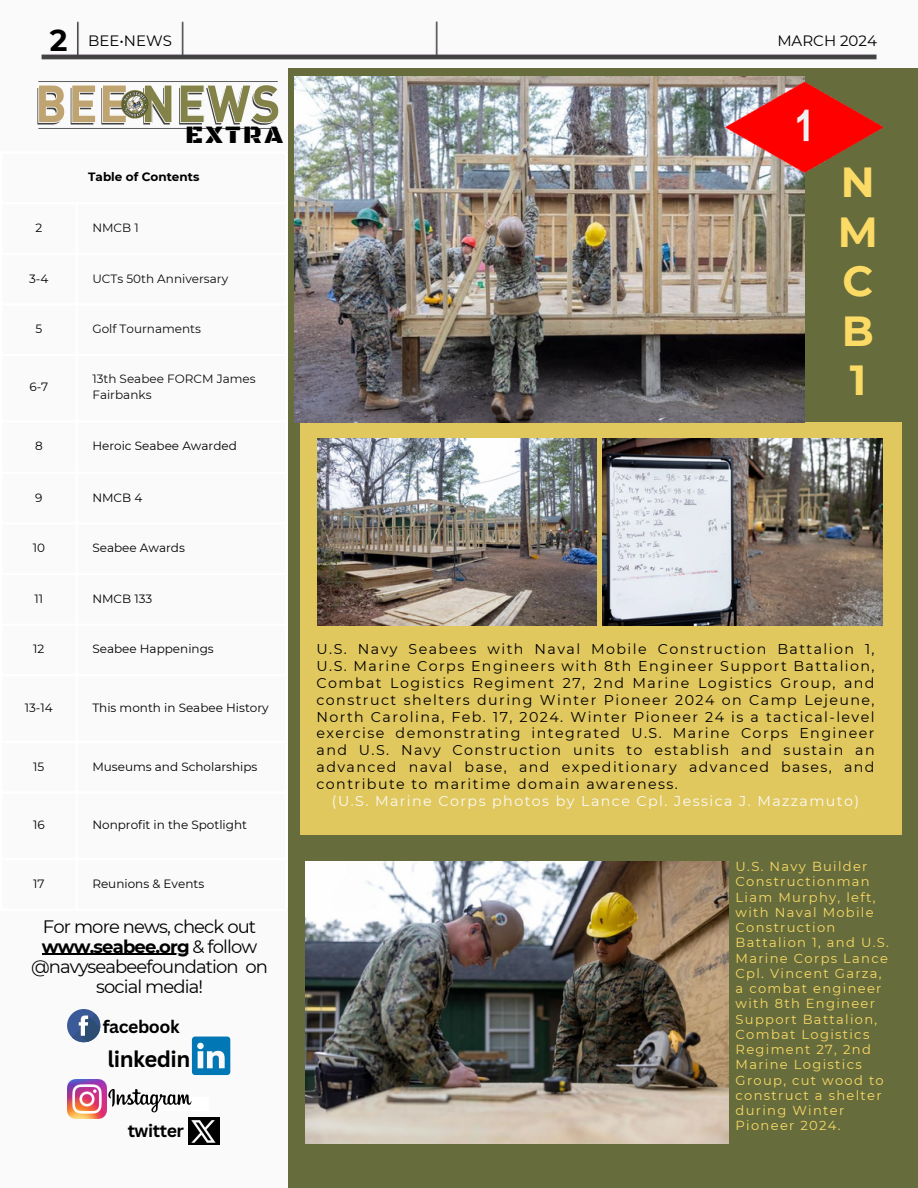
<style>
.page{position:relative;width:918px;height:1188px;background:#fafafa}
.page>*{position:absolute;margin:0;border:0;box-sizing:border-box;transform-origin:0 0}
.t1{font:700 42px/49.5px "Montserrat";color:#fbdb65;text-align:justify}
.t2{font:700 30px "Montserrat";color:#000}
.t3{font:25.65px "Black Ops One";letter-spacing:.1em;color:#000}
.t4{font:700 22.05px "Canva Sans";letter-spacing:-.025em;color:#000}
.t5{font:18px/20.2px "Montserrat";letter-spacing:-.05em;color:#000;text-align:center}
.t6{font:700 17.7px "Canva Sans";letter-spacing:-.025em;color:#000}
.t7{font:15px "Montserrat";color:#000}
.t8{font:14.25px/16.8px "Montserrat";letter-spacing:.1em;color:#000;text-align:justify}
.t9{font:14.25px "Montserrat";letter-spacing:.1em;color:#fafafa}
.t10{font:13.05px/15.3px "Montserrat";letter-spacing:.1em;color:#fbdb65}
.t11{font:12px "Montserrat";color:#000}
.t12{font:12px/16px "Montserrat";color:#0e0b0c}
.t13{font:700 12px "Montserrat";color:#000}
.s1{font-weight:700}
</style>
<div class="page">
<div style="left:288px;top:68px;width:630px;height:1120px;background:#666c3c"></div>
<div style="left:300px;top:422px;width:602px;height:412px;background:#e1c85e"></div>
<hr style="left:0;top:154px;width:2px;height:755px;background:#fff">
<hr style="left:76px;top:204px;width:2px;height:705px;background:#fff">
<hr style="left:285px;top:154px;width:3px;height:755px;background:#fff">
<hr style="left:0;top:151px;width:288px;height:3px;background:#fff">
<hr style="left:0;top:202px;width:288px;height:2px;background:#fff">
<hr style="left:0;top:253px;width:288px;height:2px;background:#fff">
<hr style="left:0;top:303px;width:288px;height:3px;background:#fff">
<hr style="left:0;top:354px;width:288px;height:2px;background:#fff">
<hr style="left:0;top:420px;width:288px;height:3px;background:#fff">
<hr style="left:0;top:472px;width:288px;height:2px;background:#fff">
<hr style="left:0;top:522px;width:288px;height:3px;background:#fff">
<hr style="left:0;top:573px;width:288px;height:2px;background:#fff">
<hr style="left:0;top:624px;width:288px;height:2px;background:#fff">
<hr style="left:0;top:674px;width:288px;height:2px;background:#fff">
<hr style="left:0;top:741px;width:288px;height:2px;background:#fff">
<hr style="left:0;top:791px;width:288px;height:3px;background:#fff">
<hr style="left:0;top:858px;width:288px;height:2px;background:#fff">
<hr style="left:0;top:909px;width:288px;height:2px;background:#fff">
<img style="left:41px;top:21px;width:836px;height:61px">
<img style="left:37px;top:59px;width:250px;height:70px">
<div style="left:149px;top:1097px;width:59px;height:13px;background:#fff"></div>
<svg style="left:108px;top:1089px;width:83px;height:23px"></svg>
<img style="left:67px;top:1079px;width:40px;height:40px">
<div style="left:67px;top:1009px;width:33px;height:33px;background:#3a5a98;border-radius:50%"></div>
<svg style="left:72px;top:1014px;width:29px;height:29px"></svg>
<svg style="left:192px;top:1037px;width:38px;height:38px"></svg>
<img style="left:188px;top:1118px;width:32px;height:26px">
<img style="left:295px;top:76px;width:509px;height:347px">
<img style="left:725px;top:82px;width:159px;height:92px">
<img style="left:317px;top:439px;width:279px;height:187px">
<img style="left:602px;top:439px;width:281px;height:187px">
<img style="left:305px;top:861px;width:423px;height:283px">
<hr style="left:42px;top:954px;width:147px;height:1px;background:#000">
<p class="t2" style="left:50px;top:22px;width:19px">2</p>
<p class="t7" style="left:88px;top:32px;width:85px">BEE•NEWS</p>
<p class="t7" style="left:777px;top:32px;width:101px">MARCH 2024</p>
<p class="t3" style="left:185px;top:120px;width:99px">EXTRA</p>
<p class="t13" style="left:88px;top:170px;width:113px">Table of Contents</p>
<p class="t11" style="left:35px;top:220px;width:8px">2</p>
<h6 class="t12" style="left:92px;top:220px;width:48px">NMCB 1</h6>
<h6 class="t11" style="left:29px;top:271px;width:21px">3-4</h6>
<p class="t12" style="left:92px;top:270px;width:137px">UCTs 50th Anniversary</p>
<h2 class="t11" style="left:35px;top:322px;width:8px">5</h2>
<p class="t12" style="left:92px;top:321px;width:110px">Golf Tournaments</p>
<p class="t11" style="left:29px;top:379px;width:20px">6-7</p>
<h1 class="t12" style="left:92px;top:370px;width:165px">13th Seabee FORCM James<br>Fairbanks</h1>
<p class="t11" style="left:35px;top:439px;width:9px">8</p>
<p class="t11" style="left:92px;top:439px;width:146px">Heroic Seabee Awarded</p>
<p class="t11" style="left:35px;top:490px;width:9px">9</p>
<p class="t11" style="left:92px;top:490px;width:51px">NMCB 4</p>
<p class="t11" style="left:33px;top:541px;width:14px">10</p>
<p class="t11" style="left:92px;top:541px;width:94px">Seabee Awards</p>
<p class="t11" style="left:35px;top:591px;width:10px">11</p>
<p class="t11" style="left:92px;top:591px;width:61px">NMCB 133</p>
<p class="t11" style="left:33px;top:642px;width:13px">12</p>
<p class="t11" style="left:92px;top:642px;width:123px">Seabee Happenings</p>
<p class="t11" style="left:25px;top:700px;width:29px">13-14</p>
<p class="t11" style="left:92px;top:700px;width:178px">This month in Seabee History</p>
<p class="t11" style="left:33px;top:759px;width:13px">15</p>
<p class="t11" style="left:92px;top:759px;width:167px">Museums and Scholarships</p>
<p class="t11" style="left:33px;top:818px;width:13px">16</p>
<p class="t11" style="left:92px;top:818px;width:156px">Nonprofit in the Spotlight</p>
<p class="t11" style="left:33px;top:876px;width:13px">17</p>
<p class="t11" style="left:92px;top:876px;width:113px">Reunions &amp; Events</p>
<p class="t5" style="left:43px;top:916px;width:215px">For more news, check out</p>
<p class="t5" style="left:31px;top:936px;width:239px"><span class="s1">www.seabee.org</span> &amp; follow @navyseabeefoundation on social media!</p>
<p class="t6" style="left:103px;top:1014px;width:79px">facebook</p>
<p class="t4" style="left:107px;top:1043px;width:84px">linkedin</p>
<p class="t6" style="left:128px;top:1118px;width:58px">twitter</p>
<h3 class="t1" style="left:838px;top:157px;width:42px">N M C B 1</h3>
<p class="t8" style="left:317px;top:641px;width:560px">U.S. Navy Seabees with Naval Mobile Construction Battalion 1, U.S. Marine Corps Engineers with 8th Engineer Support Battalion, Combat Logistics Regiment 27, 2nd Marine Logistics Group, and construct shelters during Winter Pioneer 2024 on Camp Lejeune, North Carolina, Feb. 17, 2024. Winter Pioneer 24 is a tactical-level exercise demonstrating integrated U.S. Marine Corps Engineer and U.S. Navy Construction units to establish and sustain an advanced naval base, and expeditionary advanced bases, and contribute to maritime domain awareness.</p>
<h4 class="t9" style="left:332px;top:792px;width:529px">(U.S. Marine Corps photos by Lance Cpl. Jessica J. Mazzamuto)</h4>
<p class="t10" style="left:736px;top:859px;width:155px">U.S. Navy Builder<br>Constructionman<br>Liam Murphy, left, with Naval Mobile<br>Construction<br>Battalion 1, and U.S.<br>Marine Corps Lance<br>Cpl. Vincent Garza, a combat engineer with 8th Engineer<br>Support Battalion,<br>Combat Logistics<br>Regiment 27, 2nd<br>Marine Logistics<br>Group, cut wood to construct a shelter during Winter<br>Pioneer 2024.</p>
</div>
